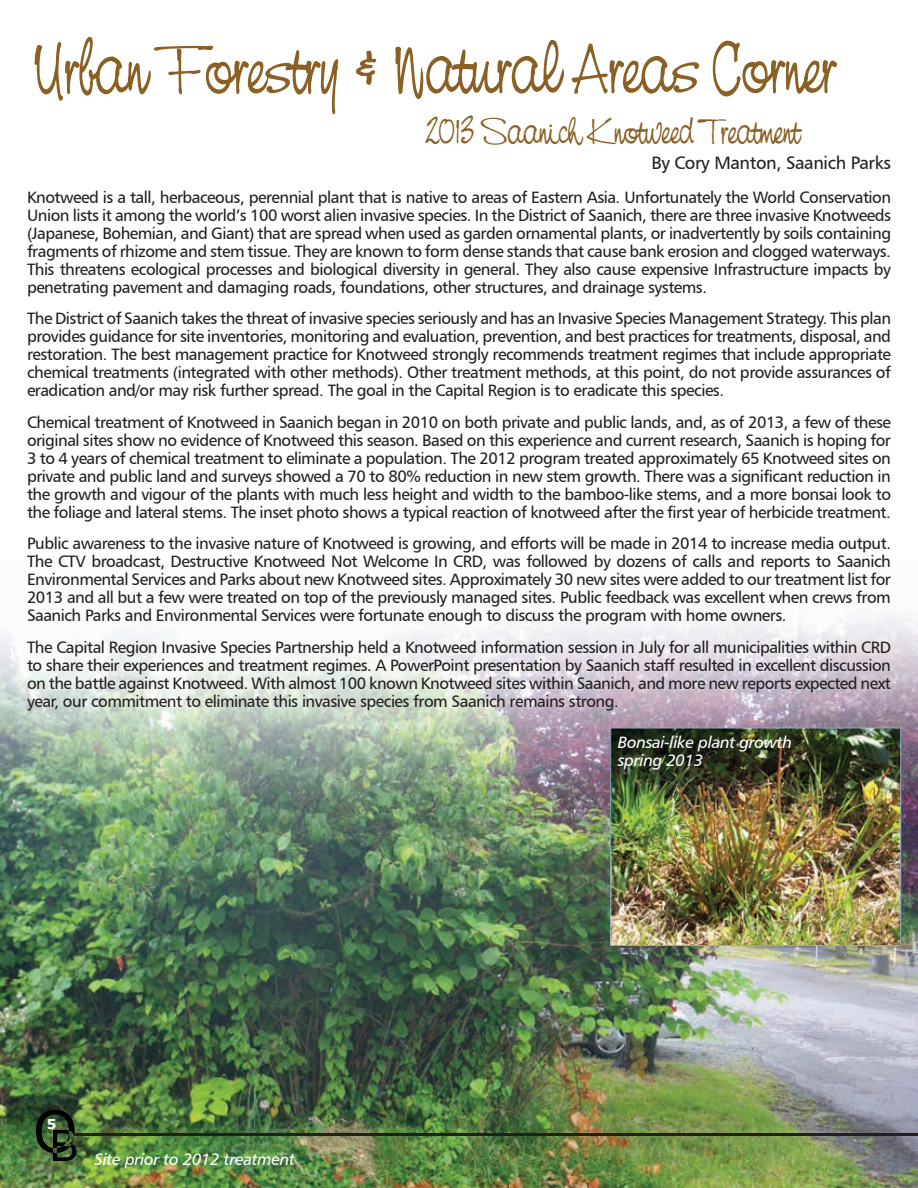
<style>
.page{position:relative;width:918px;height:1188px;background:#fff}
.page>*{position:absolute;margin:0;border:0;box-sizing:border-box;transform-origin:0 0}
.t1{font:36px "Nevison Cas D";letter-spacing:-.01em;color:#8a6025}
.t2{font:18px "Humanist 777 BT Roman B";letter-spacing:-.02em;color:#231f20}
.t3{font:16.5px/18px "Humanist 777 BT Roman B";letter-spacing:-.03em;color:#231f20;text-align:justify}
.t4{font:16.5px/18px "Humanist 777 BT Italic B";letter-spacing:-.02em;color:#fff}
.t5{font:700 13.5px "Verdana";color:#fff}
</style>
<div class="page">
<img style="left:0;top:613px;width:918px;height:575px">
<img style="left:610px;top:728px;width:291px;height:218px">
<svg style="left:36px;top:1110px;width:40px;height:51px"></svg>
<hr style="left:74px;top:1133px;width:844px;height:3px;background:#231f20">
<svg style="left:35px;top:37px;width:341px;height:77px"></svg>
<svg style="left:395px;top:40px;width:442px;height:59px"></svg>
<h1 class="t1" style="left:426px;top:109px;width:376px">2013 Saanich Knotweed Treatment</h1>
<p class="t2" style="left:651px;top:152px;width:241px">By Cory Manton, Saanich Parks</p>
<p class="t3" style="left:27px;top:188px;width:866px">Knotweed is a tall, herbaceous, perennial plant that is native to areas of Eastern Asia. Unfortunately the World Conservation Union lists it among the world’s 100 worst alien invasive species. In the District of Saanich, there are three invasive Knotweeds (Japanese, Bohemian, and Giant) that are spread when used as garden ornamental plants, or inadvertently by soils containing fragments of rhizome and stem tissue. They are known to form dense stands that cause bank erosion and clogged waterways.<br>This threatens ecological processes and biological diversity in general. They also cause expensive Infrastructure impacts by penetrating pavement and damaging roads, foundations, other structures, and drainage systems.</p>
<p class="t3" style="left:27px;top:309px;width:866px">The District of Saanich takes the threat of invasive species seriously and has an Invasive Species Management Strategy. This plan provides guidance for site inventories, monitoring and evaluation, prevention, and best practices for treatments, disposal, and restoration. The best management practice for Knotweed strongly recommends treatment regimes that include appropriate chemical treatments (integrated with other methods). Other treatment methods, at this point, do not provide assurances of eradication and/or may risk further spread. The goal in the Capital Region is to eradicate this species.</p>
<p class="t3" style="left:27px;top:413px;width:866px">Chemical treatment of Knotweed in Saanich began in 2010 on both private and public lands, and, as of 2013, a few of these original sites show no evidence of Knotweed this season. Based on this experience and current research, Saanich is hoping for 3 to 4 years of chemical treatment to eliminate a population. The 2012 program treated approximately 65 Knotweed sites on private and public land and surveys showed a 70 to 80% reduction in new stem growth. There was a significant reduction in the growth and vigour of the plants with much less height and width to the bamboo-like stems, and a more bonsai look to the foliage and lateral stems. The inset photo shows a typical reaction of knotweed after the first year of herbicide treatment.</p>
<p class="t3" style="left:27px;top:534px;width:866px">Public awareness to the invasive nature of Knotweed is growing, and efforts will be made in 2014 to increase media output.<br>The CTV broadcast, Destructive Knotweed Not Welcome In CRD, was followed by dozens of calls and reports to Saanich Environmental Services and Parks about new Knotweed sites. Approximately 30 new sites were added to our treatment list for 2013 and all but a few were treated on top of the previously managed sites. Public feedback was excellent when crews from Saanich Parks and Environmental Services were fortunate enough to discuss the program with home owners.</p>
<p class="t3" style="left:27px;top:638px;width:866px">The Capital Region Invasive Species Partnership held a Knotweed information session in July for all municipalities within CRD to share their experiences and treatment regimes. A PowerPoint presentation by Saanich staff resulted in excellent discussion on the battle against Knotweed. With almost 100 known Knotweed sites within Saanich, and more new reports expected next year, our commitment to eliminate this invasive species from Saanich remains strong.</p>
<p class="t5" style="left:47px;top:1115px;width:11px">5</p>
<p class="t4" style="left:94px;top:1150px;width:202px">Site prior to 2012 treatment</p>
<p class="t4" style="left:618px;top:733px;width:176px">Bonsai-like plant growth spring 2013</p>
</div>
